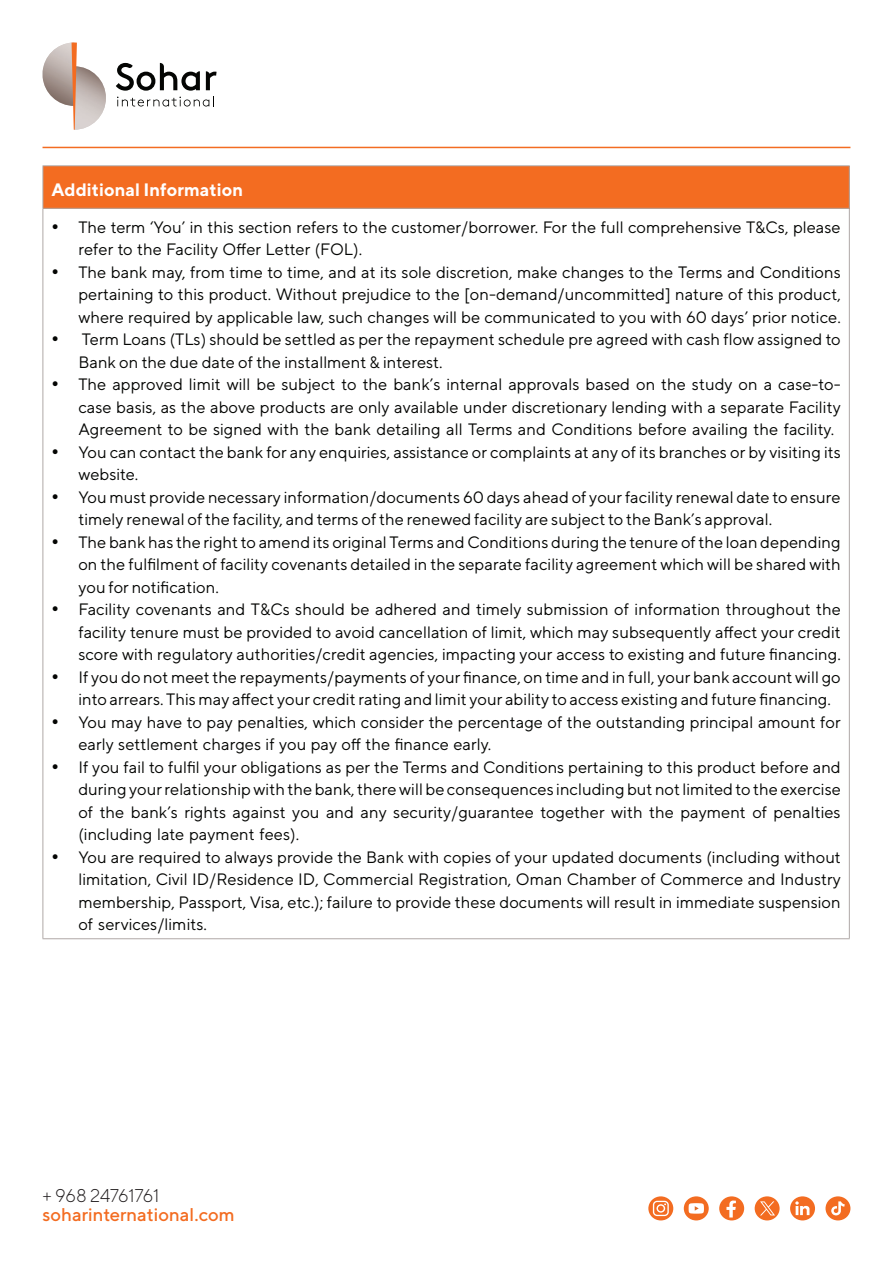
<style>
.page{position:relative;width:893px;height:1263px;background:#fff}
.page>*{position:absolute;margin:0;border:0;box-sizing:border-box;transform-origin:0 0}
.t1{font:500 18.45px "TT Norms";color:#f36c21}
.t2{font:300 18.45px "TT Norms";letter-spacing:-.02em;color:#231f20}
.t3{font:700 18px "TT Norms";color:#fff}
.t4{font:16.5px/22.5px "TT Norms";color:#040503}
</style>
<div class="page">
<div style="left:43px;top:166px;width:806px;height:42px;background:#f36c21"></div>
<hr style="left:43px;top:165px;width:807px;height:1px;background:#afa8a6">
<hr style="left:43px;top:166px;width:1px;height:42px;background:#afa8a6">
<hr style="left:849px;top:166px;width:1px;height:42px;background:#afa8a6">
<hr style="left:43px;top:208px;width:807px;height:1px;background:#afa8a6">
<hr style="left:43px;top:209px;width:1px;height:729px;background:#afa8a6">
<hr style="left:849px;top:209px;width:1px;height:729px;background:#afa8a6">
<hr style="left:43px;top:938px;width:807px;height:1px;background:#afa8a6">
<hr style="left:43px;top:147px;width:807px;height:1px;background:#f36c21">
<svg style="left:116px;top:63px;width:101px;height:44px"></svg>
<svg style="left:43px;top:43px;width:63px;height:87px"></svg>
<div style="left:719px;top:1196px;width:25px;height:24px;background:#f36c21;border-radius:50%"></div>
<svg style="left:726px;top:1200px;width:10px;height:17px"></svg>
<svg style="left:648px;top:1196px;width:25px;height:24px"></svg>
<div style="left:790px;top:1196px;width:25px;height:24px;background:#f36c21;border-radius:50%"></div>
<svg style="left:795px;top:1201px;width:14px;height:14px"></svg>
<div style="left:684px;top:1196px;width:25px;height:24px;background:#f36c21;border-radius:50%"></div>
<svg style="left:689px;top:1203px;width:15px;height:11px"></svg>
<div style="left:755px;top:1196px;width:25px;height:24px;background:#f36c21;border-radius:50%"></div>
<div style="left:825px;top:1196px;width:25px;height:24px;background:#f36c21;border-radius:50%"></div>
<svg style="left:831px;top:1201px;width:14px;height:14px"></svg>
<svg style="left:760px;top:1201px;width:15px;height:14px"></svg>
<p class="t3" style="left:51px;top:178px;width:193px">Additional Information</p>
<p class="t4" style="left:78px;top:215px;width:764px;text-indent:-27px">• The term ‘You’ in this section refers to the customer/borrower. For the full comprehensive T&amp;Cs, please refer to the Facility Offer Letter (FOL).</p>
<p class="t4" style="left:78px;top:260px;width:764px;text-align:justify;text-indent:-27px">• The bank may, from time to time, and at its sole discretion, make changes to the Terms and Conditions pertaining to this product. Without prejudice to the [on-demand/uncommitted] nature of this product, where required by applicable law, such changes will be communicated to you with 60 days’ prior notice.</p>
<p class="t4" style="left:78px;top:328px;width:764px;text-indent:-27px">• Term Loans (TLs) should be settled as per the repayment schedule pre agreed with cash flow assigned to<br>Bank on the due date of the installment &amp; interest.</p>
<p class="t4" style="left:78px;top:373px;width:764px;text-align:justify;text-indent:-27px">• The approved limit will be subject to the bank’s internal approvals based on the study on a case-to&shy;case basis, as the above products are only available under discretionary lending with a separate Facility Agreement to be signed with the bank detailing all Terms and Conditions before availing the facility.</p>
<p class="t4" style="left:78px;top:440px;width:764px;text-indent:-27px">• You can contact the bank for any enquiries, assistance or complaints at any of its branches or by visiting its website.</p>
<p class="t4" style="left:78px;top:485px;width:764px;text-indent:-27px">• You must provide necessary information/documents 60 days ahead of your facility renewal date to ensure timely renewal of the facility, and terms of the renewed facility are subject to the Bank’s approval.</p>
<p class="t4" style="left:78px;top:530px;width:764px;text-align:justify;text-indent:-27px">• The bank has the right to amend its original Terms and Conditions during the tenure of the loan depending on the fulfilment of facility covenants detailed in the separate facility agreement which will be shared with you for notification.</p>
<p class="t4" style="left:78px;top:598px;width:764px;text-align:justify;text-indent:-27px">• Facility covenants and T&amp;Cs should be adhered and timely submission of information throughout the facility tenure must be provided to avoid cancellation of limit, which may subsequently affect your credit score with regulatory authorities/credit agencies, impacting your access to existing and future financing.</p>
<p class="t4" style="left:78px;top:665px;width:764px;text-indent:-27px">• If you do not meet the repayments/payments of your finance, on time and in full, your bank account will go into arrears. This may affect your credit rating and limit your ability to access existing and future financing.</p>
<p class="t4" style="left:78px;top:710px;width:764px;text-indent:-27px">• You may have to pay penalties, which consider the percentage of the outstanding principal amount for early settlement charges if you pay off the finance early.</p>
<p class="t4" style="left:78px;top:755px;width:764px;text-align:justify;text-indent:-27px">• If you fail to fulfil your obligations as per the Terms and Conditions pertaining to this product before and during your relationship with the bank, there will be consequences including but not limited to the exercise of the bank’s rights against you and any security/guarantee together with the payment of penalties (including late payment fees).</p>
<p class="t4" style="left:78px;top:845px;width:764px;text-align:justify;text-indent:-27px">• You are required to always provide the Bank with copies of your updated documents (including without limitation, Civil ID/Residence ID, Commercial Registration, Oman Chamber of Commerce and Industry membership, Passport, Visa, etc.); failure to provide these documents will result in immediate suspension of services/limits.</p>
<p class="t2" style="left:43px;top:1184px;width:118px">+ 968 24761761</p>
<p class="t1" style="left:43px;top:1203px;width:194px">soharinternational.com</p>
</div>
